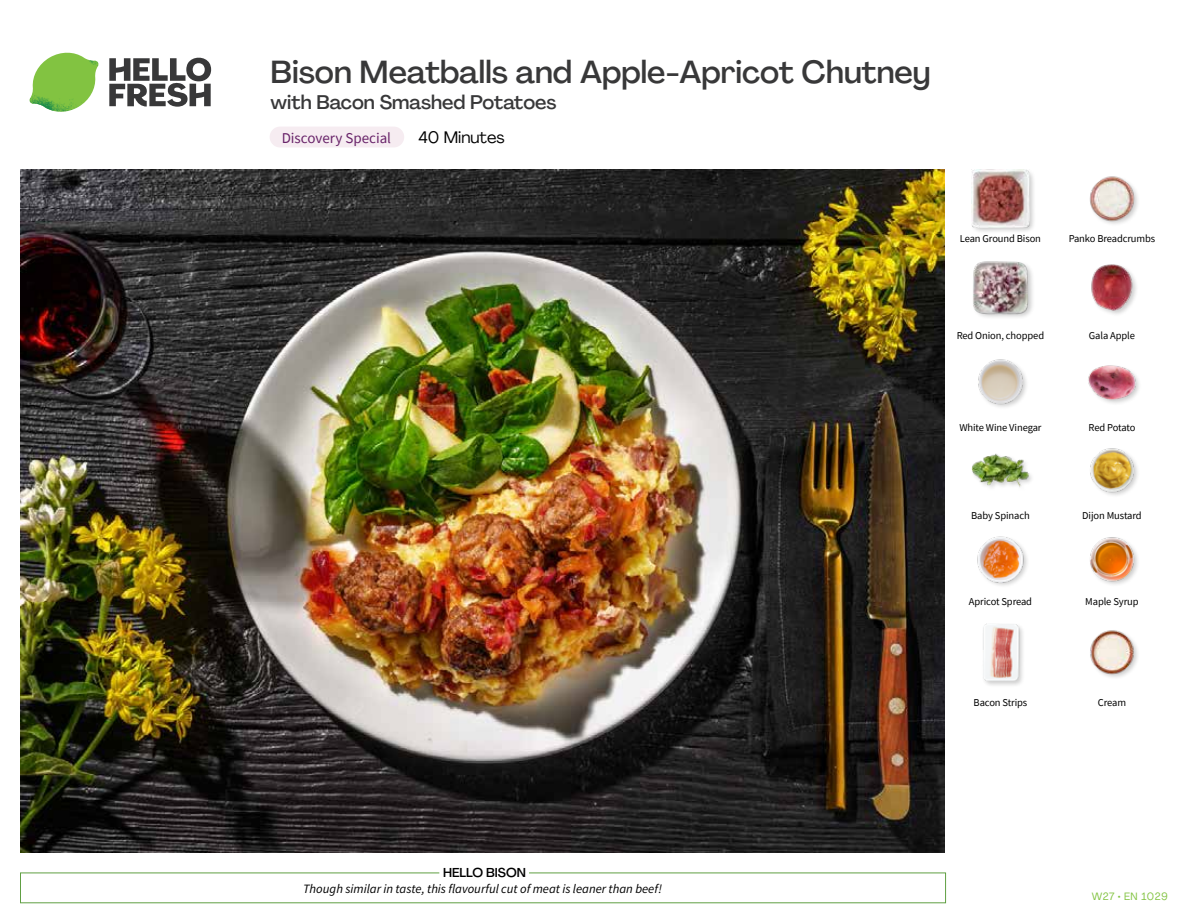
<style>
.page{position:relative;width:1188px;height:918px;background:#fff}
.page>*{position:absolute;margin:0;border:0;box-sizing:border-box;transform-origin:0 0}
.t1{font:500 31.5px "Agrandir";color:#383839}
.t2{font:500 19.5px "Agrandir";color:#383839}
.t3{font:16.5px "Agrandir";color:#000}
.t4{font:15px "Source Sans Pro";color:#682369}
.t5{font:italic 12.75px "Source Sans Pro";color:#000}
.t6{font:500 12.75px "Agrandir";color:#000}
.t7{font:10.5px "Source Sans Pro";letter-spacing:-.01em;color:#000}
.t8{font:10.5px "Agrandir";letter-spacing:.05em;color:#82c341}
</style>
<div class="page">
<svg style="left:109px;top:57px;width:102px;height:50px"></svg>
<svg style="left:34px;top:53px;width:62px;height:40px"></svg>
<img style="left:67px;top:53px;width:32px;height:26px">
<img style="left:33px;top:75px;width:59px;height:11px">
<img style="left:29px;top:79px;width:61px;height:33px">
<img style="left:65px;top:86px;width:27px;height:25px">
<div style="left:20px;top:873px;width:926px;height:30px;border:1px solid #609f43"></div>
<div style="left:439px;top:865px;width:90px;height:15px;background:#fff"></div>
<img style="left:21px;top:170px;width:924px;height:682px">
<div style="left:270px;top:127px;width:134px;height:20px;background:#f6ecf1;border-radius:10px"></div>
<img style="left:1090px;top:630px;width:48px;height:48px">
<div style="left:981px;top:622px;width:44px;height:66px;background:#000;opacity:.2"></div>
<img style="left:981px;top:624px;width:44px;height:57px">
<img style="left:1090px;top:537px;width:48px;height:48px">
<img style="left:977px;top:536px;width:50px;height:50px">
<img style="left:1090px;top:448px;width:48px;height:48px">
<div style="left:971px;top:453px;width:64px;height:40px;background:#000;opacity:.2"></div>
<img style="left:972px;top:453px;width:57px;height:40px">
<img style="left:1088px;top:365px;width:51px;height:39px">
<img style="left:978px;top:359px;width:49px;height:48px">
<div style="left:1090px;top:263px;width:49px;height:54px;background:#000;opacity:.2"></div>
<img style="left:1090px;top:263px;width:47px;height:49px">
<div style="left:972px;top:260px;width:63px;height:61px;background:#000;opacity:.2"></div>
<img style="left:973px;top:260px;width:55px;height:55px">
<img style="left:1089px;top:176px;width:49px;height:48px">
<div style="left:970px;top:168px;width:66px;height:66px;background:#000;opacity:.2"></div>
<img style="left:972px;top:170px;width:57px;height:57px">
<h1 class="t1" style="left:271px;top:52px;width:662px">Bison Meatballs and Apple-Apricot Chutney</h1>
<h2 class="t2" style="left:271px;top:90px;width:287px">with Bacon Smashed Potatoes</h2>
<h3 class="t4" style="left:282px;top:128px;width:111px">Discovery Special</h3>
<h3 class="t3" style="left:418px;top:127px;width:88px">40 Minutes</h3>
<p class="t7" style="left:960px;top:231px;width:83px">Lean Ground Bison</p>
<p class="t7" style="left:1069px;top:231px;width:88px">Panko Breadcrumbs</p>
<p class="t7" style="left:957px;top:329px;width:89px">Red Onion, chopped</p>
<p class="t7" style="left:1089px;top:329px;width:48px">Gala Apple</p>
<p class="t7" style="left:959px;top:421px;width:84px">White Wine Vinegar</p>
<p class="t7" style="left:1089px;top:421px;width:48px">Red Potato</p>
<p class="t7" style="left:971px;top:509px;width:60px">Baby Spinach</p>
<p class="t7" style="left:1082px;top:509px;width:61px">Dijon Mustard</p>
<p class="t7" style="left:969px;top:594px;width:65px">Apricot Spread</p>
<p class="t7" style="left:1085px;top:594px;width:55px">Maple Syrup</p>
<p class="t7" style="left:974px;top:696px;width:55px">Bacon Strips</p>
<p class="t7" style="left:1098px;top:696px;width:30px">Cream</p>
<p class="t6" style="left:443px;top:864px;width:84px">HELLO BISON</p>
<p class="t5" style="left:303px;top:881px;width:360px">Though similar in taste, this flavourful cut of meat is leaner than beef!</p>
<p class="t8" style="left:1092px;top:890px;width:78px">W27 • EN 1029</p>
</div>
